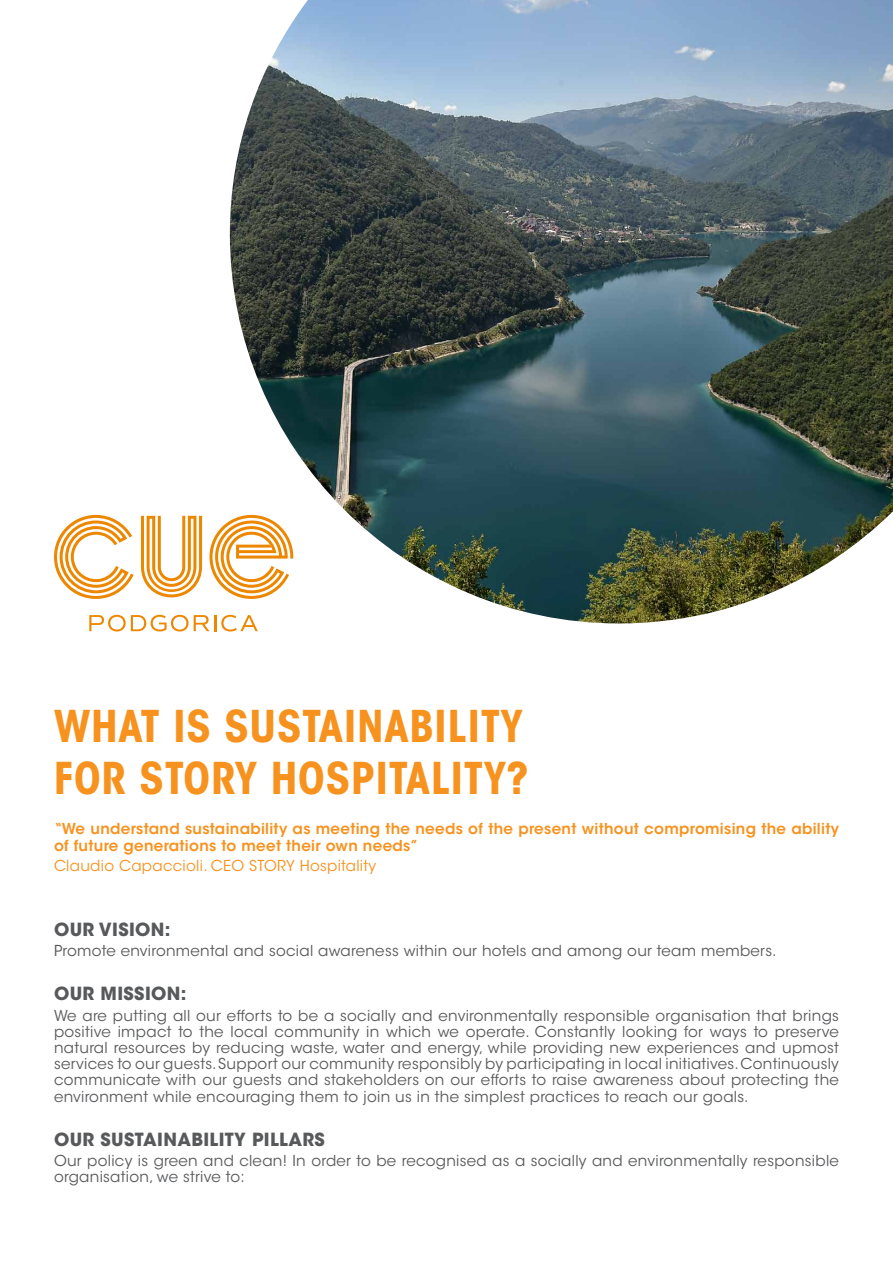
<style>
.page{position:relative;width:893px;height:1263px;background:#fff}
.page>*{position:absolute;margin:0;border:0;box-sizing:border-box;transform-origin:0 0}
.t1{font:700 condensed 43.5px/51.2px "ITC Avant Garde Std";letter-spacing:.02em;color:#f7921e}
.t2{font:700 18px "ITC Avant Garde Std";letter-spacing:.02em;color:#58595b}
.t3{font:15px/16.2px "ITC Avant Garde Std";letter-spacing:.02em;color:#58595b;text-align:justify}
.t4{font:600 15px/16.2px "ITC Avant Garde Std";letter-spacing:.02em;color:#f7921e}
.t5{font:15px "ITC Avant Garde Std";letter-spacing:.02em;color:#f7921e}
</style>
<div class="page">
<svg style="left:89px;top:615px;width:169px;height:16px"></svg>
<svg style="left:209px;top:521px;width:21px;height:72px"></svg>
<svg style="left:54px;top:515px;width:80px;height:84px"></svg>
<svg style="left:141px;top:516px;width:61px;height:81px"></svg>
<img style="left:230px;top:0;width:663px;height:623px">
<h1 class="t1" style="left:54px;top:700px;width:476px">WHAT IS SUSTAINABILITY<br>FOR STORY HOSPITALITY?</h1>
<p class="t4" style="left:54px;top:821px;width:786px">“We understand sustainability as meeting the needs of the present without compromising the ability of future generations to meet their own needs”</p>
<p class="t5" style="left:54px;top:856px;width:324px">Claudio Capaccioli. CEO STORY Hospitality</p>
<p class="t2" style="left:54px;top:917px;width:118px">OUR VISION:</p>
<p class="t3" style="left:54px;top:943px;width:724px">Promote environmental and social awareness within our hotels and among our team members.</p>
<p class="t2" style="left:54px;top:982px;width:134px">OUR MISSION:</p>
<p class="t3" style="left:54px;top:1007px;width:786px">We are putting all our efforts to be a socially and environmentally responsible organisation that brings positive impact to the local community in which we operate. Constantly looking for ways to preserve natural resources by reducing waste, water and energy, while providing new experiences and upmost services to our guests. Support our community responsibly by participating in local initiatives. Continuously communicate with our guests and stakeholders on our efforts to raise awareness about protecting the environment while encouraging them to join us in the simplest practices to reach our goals.</p>
<p class="t2" style="left:54px;top:1127px;width:272px">OUR SUSTAINABILITY PILLARS</p>
<p class="t3" style="left:54px;top:1153px;width:786px">Our policy is green and clean! In order to be recognised as a socially and environmentally responsible organisation, we strive to:</p>
</div>
